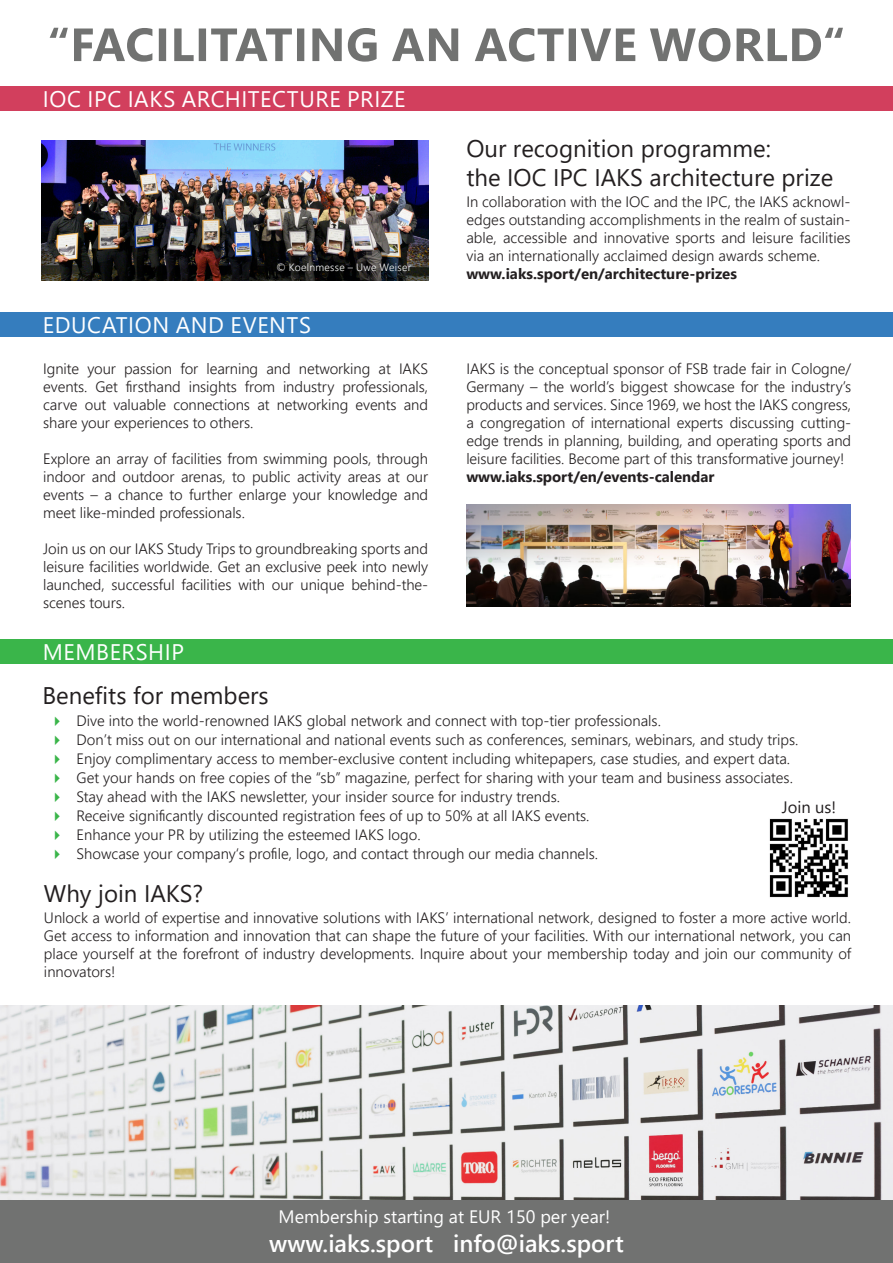
<style>
.page{position:relative;width:893px;height:1263px;background:#fff}
.page>*{position:absolute;margin:0;border:0;box-sizing:border-box;transform-origin:0 0}
.t1{font:24px "Segoe UI";color:#231f20}
.t2{font:600 24px "Segoe UI";color:#fff}
.t3{font:22.5px "Segoe UI";letter-spacing:.025em;color:#fff}
.t4{font:18px "Segoe UI";color:#fff}
.t5{font:16.5px "Segoe UI";color:#231f20}
.Absatzformat_1{font:300 15px/18px "Segoe UI";color:#231f20;text-align:justify}
.t6{font:700 15px "Segoe UI";color:#231f20}
.Fließtext_en{font:300 10.5px "Segoe UI";letter-spacing:.03em;color:#fff}
</style>
<div class="page">
<svg style="left:50px;top:28px;width:793px;height:34px"></svg>
<img style="left:42px;top:141px;width:386px;height:139px">
<img style="left:466px;top:504px;width:384px;height:103px">
<div style="left:0;top:1199px;width:893px;height:64px;background:#717271"></div>
<div style="left:0;top:86px;width:893px;height:24px;background:#d23f5d"></div>
<div style="left:0;top:312px;width:893px;height:24px;background:#357dbe"></div>
<div style="left:0;top:639px;width:893px;height:24px;background:#3ab54a"></div>
<img style="left:769px;top:818px;width:79px;height:80px">
<img style="left:0;top:1006px;width:893px;height:193px">
<p class="t3" style="left:43px;top:78px;width:364px">IOC IPC IAKS ARCHITECTURE PRIZE</p>
<p class="Fließtext_en" style="left:276px;top:257px;width:136px">© Koelnmesse – Uwe Weiser</p>
<p class="t3" style="left:43px;top:304px;width:270px">EDUCATION AND EVENTS</p>
<p class="Absatzformat_1" style="left:43px;top:359px;width:386px">Ignite your passion for learning and networking at IAKS events. Get firsthand insights from industry professionals, carve out valuable connections at networking events and share your experiences to others.</p>
<p class="Absatzformat_1" style="left:43px;top:449px;width:386px">Explore an array of facilities from swimming pools, through indoor and outdoor arenas, to public activity areas at our events – a chance to further enlarge your knowledge and meet like-minded professionals.</p>
<p class="Absatzformat_1" style="left:43px;top:539px;width:386px">Join us on our IAKS Study Trips to groundbreaking sports and leisure facilities worldwide. Get an exclusive peek into newly launched, successful facilities with our unique behind-the&shy;scenes tours.</p>
<p class="t3" style="left:43px;top:630px;width:143px">MEMBERSHIP</p>
<p class="t1" style="left:466px;top:126px;width:306px">Our recognition programme:</p>
<p class="t1" style="left:466px;top:155px;width:368px">the IOC IPC IAKS architecture prize</p>
<p class="Absatzformat_1" style="left:466px;top:191px;width:386px">In collaboration with the IOC and the IPC, the IAKS acknowl&shy;edges outstanding accomplishments in the realm of sustain&shy;able, accessible and innovative sports and leisure facilities via an internationally acclaimed design awards scheme.</p>
<p class="t6" style="left:466px;top:260px;width:272px">www.iaks.sport/en/architecture-prizes</p>
<p class="Absatzformat_1" style="left:466px;top:359px;width:386px">IAKS is the conceptual sponsor of FSB trade fair in Cologne/ Germany – the world’s biggest showcase for the industry’s products and services. Since 1969, we host the IAKS congress, a congregation of international experts discussing cutting&shy;edge trends in planning, building, and operating sports and leisure facilities. Become part of this transformative journey!</p>
<p class="t6" style="left:466px;top:463px;width:249px">www.iaks.sport/en/events-calendar</p>
<p class="t1" style="left:43px;top:673px;width:228px">Benefits for members</p>
<p class="Absatzformat_1" style="left:77px;top:710px;width:586px">Dive into the world-renowned IAKS global network and connect with top-tier professionals.</p>
<p class="Absatzformat_1" style="left:77px;top:729px;width:723px">Don’t miss out on our international and national events such as conferences, seminars, webinars, and study trips.</p>
<p class="Absatzformat_1" style="left:77px;top:748px;width:715px">Enjoy complimentary access to member-exclusive content including whitepapers, case studies, and expert data.</p>
<p class="Absatzformat_1" style="left:77px;top:767px;width:718px">Get your hands on free copies of the “sb” magazine, perfect for sharing with your team and business associates.</p>
<p class="Absatzformat_1" style="left:77px;top:786px;width:485px">Stay ahead with the IAKS newsletter, your insider source for industry trends.</p>
<p class="Absatzformat_1" style="left:77px;top:805px;width:514px">Receive significantly discounted registration fees of up to 50% at all IAKS events.</p>
<p class="Absatzformat_1" style="left:77px;top:824px;width:346px">Enhance your PR by utilizing the esteemed IAKS logo.</p>
<p class="Absatzformat_1" style="left:77px;top:843px;width:523px">Showcase your company‘s profile, logo, and contact through our media channels.</p>
<p class="t5" style="left:782px;top:792px;width:56px">Join us!</p>
<p class="t1" style="left:44px;top:871px;width:161px">Why join IAKS?</p>
<p class="Absatzformat_1" style="left:44px;top:907px;width:809px">Unlock a world of expertise and innovative solutions with IAKS’ international network, designed to foster a more active world.<br>Get access to information and innovation that can shape the future of your facilities. With our international network, you can place yourself at the forefront of industry developments. Inquire about your membership today and join our community of innovators!</p>
<p class="t4" style="left:279px;top:1200px;width:333px">Membership starting at EUR 150 per year!</p>
<p class="t2" style="left:269px;top:1221px;width:356px">www.iaks.sport info@iaks.sport</p>
</div>
